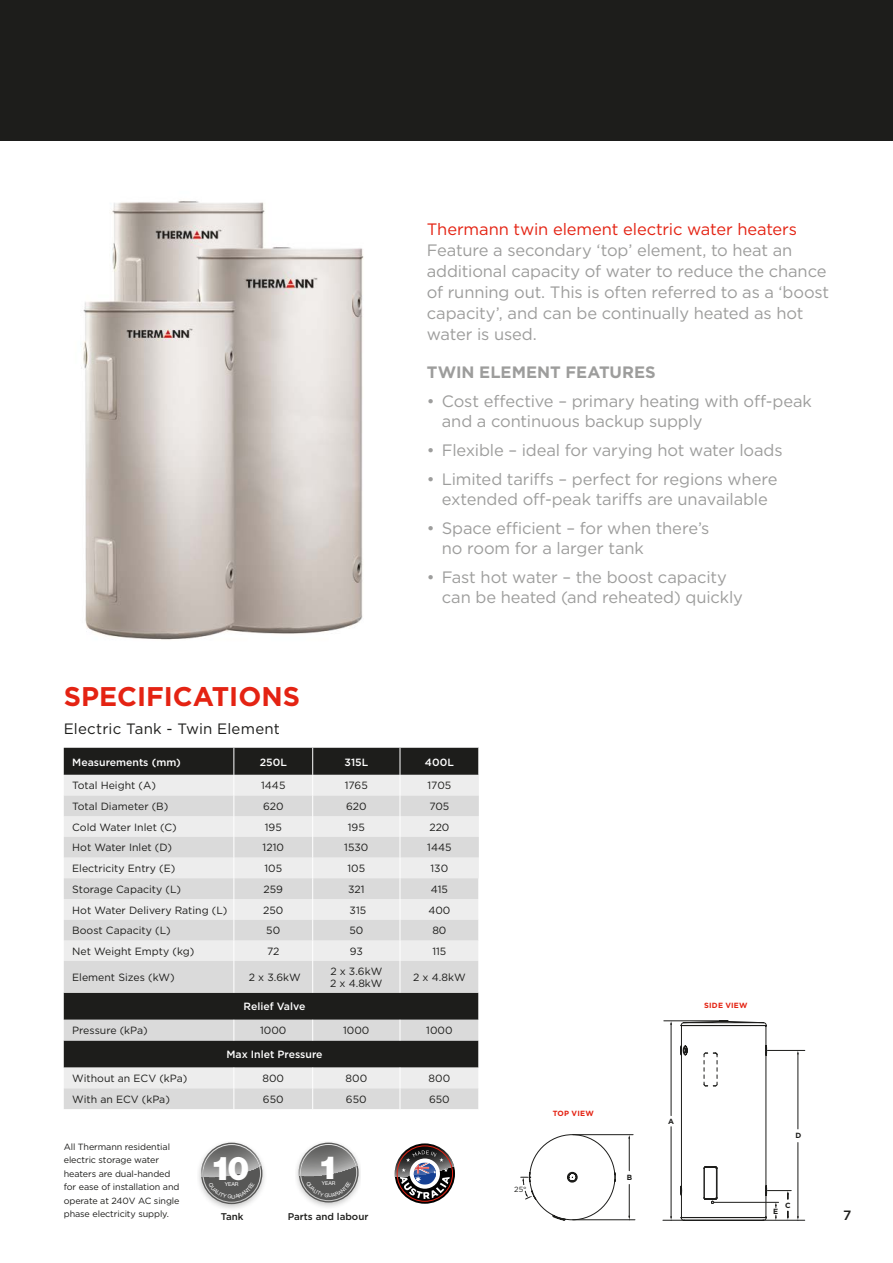
<style>
.page{position:relative;width:893px;height:1263px;background:#fff}
.page>*{position:absolute;margin:0;border:0;box-sizing:border-box;transform-origin:0 0}
.t1{font:900 32.85px "Helvetica Neue";color:#fff}
.t2{font:900 31.95px "Helvetica Neue LT Pro";color:#fff}
.L2_Sub_head{font:700 27px "Gotham";color:#e42313}
.X3{font:16.5px/21px "Gotham";letter-spacing:-.01em;color:#9d9d9c}
.L3_Body_breakout{font:700 16.5px "Gotham";letter-spacing:.005em;color:#9d9d9c}
.L3_Body_breakout-2{font:15px "Gotham";letter-spacing:.015em;color:#1d1d1b}
.t3{font:500 13.5px "Gotham";color:#1d1d1b}
.Table_body_text{font:10.5px/12.6px "Gotham";color:#1d1d1b}
.Table_heading_2{font:500 10.5px "Gotham";color:#fff}
.t4{font:500 9.75px "Gotham";color:#1d1d1b}
.t5{font:9px/13.5px "Gotham";letter-spacing:-.01em;color:#1d1d1b}
.Diagram_labels{font:700 7.5px "Gotham";letter-spacing:.03em;color:#e42313}
.t6{font:700 7.5px "Gotham";color:#1d1d1b}
.t7{font:7.5px "Gotham";color:#1d1d1b}
.t8{font:5.4px "Helvetica Neue";color:#fff}
.t9{font:5.25px "Helvetica Neue LT Pro";color:#fff}
.s1{color:#e42313}
</style>
<div class="page">
<div style="left:0;top:0;width:893px;height:141px;background:#1d1d1b"></div>
<div style="left:64px;top:748px;width:414px;height:27px;background:#1d1d1b"></div>
<div style="left:64px;top:775px;width:415px;height:20px;background:#ededed"></div>
<svg style="left:64px;top:795px;width:415px;height:314px;fill:#dadada"></svg>
<svg style="left:478px;top:748px;width:1px;height:27px"></svg>
<svg style="left:233px;top:1020px;width:1px;height:20px"></svg>
<svg style="left:312px;top:1020px;width:1px;height:20px"></svg>
<svg style="left:400px;top:1020px;width:1px;height:20px"></svg>
<svg style="left:233px;top:1067px;width:1px;height:42px"></svg>
<svg style="left:312px;top:1067px;width:1px;height:42px"></svg>
<svg style="left:400px;top:1067px;width:1px;height:42px"></svg>
<svg style="left:478px;top:993px;width:1px;height:116px"></svg>
<svg style="left:233px;top:748px;width:1px;height:213px"></svg>
<svg style="left:312px;top:748px;width:1px;height:213px"></svg>
<svg style="left:400px;top:748px;width:1px;height:213px"></svg>
<svg style="left:478px;top:878px;width:1px;height:83px"></svg>
<hr style="left:233px;top:961px;width:1px;height:32px;background:#fff">
<hr style="left:312px;top:961px;width:1px;height:32px;background:#fff">
<hr style="left:400px;top:961px;width:1px;height:32px;background:#fff">
<hr style="left:478px;top:961px;width:1px;height:32px;background:#fff">
<img style="left:83px;top:201px;width:281px;height:439px">
<img style="left:198px;top:1142px;width:67px;height:67px">
<svg style="left:395px;top:1143px;width:60px;height:61px"></svg>
<div style="left:397px;top:1145px;width:56px;height:56px;border:1px solid #e42313;border-radius:50%"></div>
<svg style="left:400px;top:1150px;width:50px;height:49px"></svg>
<img style="left:296px;top:1163px;width:65px;height:44px">
<svg style="left:663px;top:1020px;width:142px;height:201px"></svg>
<svg style="left:520px;top:1134px;width:116px;height:87px"></svg>
<svg style="left:201px;top:1143px;width:61px;height:61px"></svg>
<svg style="left:299px;top:1142px;width:60px;height:60px"></svg>
<p class="X3" style="left:427px;top:219px;width:404px"><span class="s1">Thermann twin element electric water heaters </span>Feature a secondary ‘top’ element, to heat an additional capacity of water to reduce the chance of running out. This is often referred to as a ‘boost capacity’, and can be continually heated as hot water is used.</p>
<p class="L3_Body_breakout" style="left:427px;top:362px;width:230px">TWIN ELEMENT FEATURES</p>
<p class="X3" style="left:442px;top:391px;width:372px;line-height:20.2px;text-indent:-15px">• Cost effective – primary heating with off-peak and a continuous backup supply</p>
<p class="X3" style="left:427px;top:439px;width:357px">• Flexible – ideal for varying hot water loads</p>
<p class="X3" style="left:427px;top:469px;width:352px;line-height:20.2px;text-align:center">• Limited tariffs – perfect for regions where extended off-peak tariffs are unavailable</p>
<p class="X3" style="left:442px;top:518px;width:269px;line-height:20.2px;text-indent:-15px">• Space efficient – for when there’s no room for a larger tank</p>
<p class="X3" style="left:442px;top:567px;width:302px;line-height:20.2px;text-indent:-15px">• Fast hot water – the boost capacity can be heated (and reheated) quickly</p>
<p class="L2_Sub_head" style="left:64px;top:679px;width:238px">SPECIFICATIONS</p>
<p class="L3_Body_breakout-2" style="left:64px;top:719px;width:218px">Electric Tank - Twin Element</p>
<p class="Table_heading_2" style="left:72px;top:755px;width:110px">Measurements (mm)</p>
<p class="Table_heading_2" style="left:260px;top:755px;width:29px">250L</p>
<p class="Table_heading_2" style="left:344px;top:755px;width:25px">315L</p>
<p class="Table_heading_2" style="left:425px;top:755px;width:30px">400L</p>
<p class="Table_body_text" style="left:72px;top:779px;width:85px">Total Height (A)</p>
<p class="Table_body_text" style="left:261px;top:779px;width:26px">1445</p>
<p class="Table_body_text" style="left:345px;top:779px;width:25px">1765</p>
<p class="Table_body_text" style="left:428px;top:779px;width:25px">1705</p>
<p class="Table_body_text" style="left:72px;top:800px;width:98px">Total Diameter (B)</p>
<p class="Table_body_text" style="left:263px;top:800px;width:22px">620</p>
<p class="Table_body_text" style="left:346px;top:800px;width:22px">620</p>
<p class="Table_body_text" style="left:429px;top:800px;width:21px">705</p>
<p class="Table_body_text" style="left:72px;top:820px;width:106px">Cold Water Inlet (C)</p>
<p class="Table_body_text" style="left:265px;top:820px;width:18px">195</p>
<p class="Table_body_text" style="left:348px;top:820px;width:18px">195</p>
<p class="Table_body_text" style="left:429px;top:820px;width:22px">220</p>
<p class="Table_body_text" style="left:72px;top:841px;width:101px">Hot Water Inlet (D)</p>
<p class="Table_body_text" style="left:263px;top:841px;width:23px">1210</p>
<p class="Table_body_text" style="left:344px;top:841px;width:26px">1530</p>
<p class="Table_body_text" style="left:427px;top:841px;width:26px">1445</p>
<p class="Table_body_text" style="left:72px;top:862px;width:105px">Electricity Entry (E)</p>
<p class="Table_body_text" style="left:264px;top:862px;width:19px">105</p>
<p class="Table_body_text" style="left:347px;top:862px;width:19px">105</p>
<p class="Table_body_text" style="left:431px;top:862px;width:19px">130</p>
<p class="Table_body_text" style="left:72px;top:882px;width:110px">Storage Capacity (L)</p>
<p class="Table_body_text" style="left:264px;top:882px;width:21px">259</p>
<p class="Table_body_text" style="left:348px;top:882px;width:18px">321</p>
<p class="Table_body_text" style="left:431px;top:882px;width:19px">415</p>
<p class="Table_body_text" style="left:72px;top:903px;width:157px">Hot Water Delivery Rating (L)</p>
<p class="Table_body_text" style="left:263px;top:903px;width:22px">250</p>
<p class="Table_body_text" style="left:350px;top:903px;width:18px">315</p>
<p class="Table_body_text" style="left:428px;top:903px;width:24px">400</p>
<p class="Table_body_text" style="left:72px;top:924px;width:100px">Boost Capacity (L)</p>
<p class="Table_body_text" style="left:266px;top:924px;width:15px">50</p>
<p class="Table_body_text" style="left:349px;top:924px;width:15px">50</p>
<p class="Table_body_text" style="left:432px;top:924px;width:16px">80</p>
<p class="Table_body_text" style="left:72px;top:945px;width:124px">Net Weight Empty (kg)</p>
<p class="Table_body_text" style="left:267px;top:945px;width:14px">72</p>
<p class="Table_body_text" style="left:350px;top:945px;width:15px">93</p>
<p class="Table_body_text" style="left:432px;top:945px;width:15px">115</p>
<p class="Table_body_text" style="left:72px;top:971px;width:104px">Element Sizes (kW)</p>
<p class="Table_body_text" style="left:249px;top:971px;width:54px">2 x 3.6kW</p>
<p class="Table_body_text" style="left:330px;top:964px;width:54px">2 x 3.6kW<br>2 x 4.8kW</p>
<p class="Table_body_text" style="left:413px;top:971px;width:54px">2 x 4.8kW</p>
<p class="Table_heading_2" style="left:244px;top:1000px;width:63px">Relief Valve</p>
<p class="Table_body_text" style="left:72px;top:1024px;width:77px">Pressure (kPa)</p>
<p class="Table_body_text" style="left:260px;top:1024px;width:28px">1000</p>
<p class="Table_body_text" style="left:343px;top:1024px;width:28px">1000</p>
<p class="Table_body_text" style="left:426px;top:1024px;width:28px">1000</p>
<p class="Table_heading_2" style="left:226px;top:1048px;width:98px">Max Inlet Pressure</p>
<p class="Table_body_text" style="left:72px;top:1072px;width:117px">Without an ECV (kPa)</p>
<p class="Table_body_text" style="left:262px;top:1072px;width:23px">800</p>
<p class="Table_body_text" style="left:346px;top:1072px;width:23px">800</p>
<p class="Table_body_text" style="left:429px;top:1072px;width:23px">800</p>
<p class="Table_body_text" style="left:72px;top:1093px;width:99px">With an ECV (kPa)</p>
<p class="Table_body_text" style="left:263px;top:1093px;width:22px">650</p>
<p class="Table_body_text" style="left:346px;top:1093px;width:22px">650</p>
<p class="Table_body_text" style="left:429px;top:1093px;width:22px">650</p>
<p class="t5" style="left:64px;top:1140px;width:117px">All Thermann residential electric storage water heaters are dual-handed for ease of installation and operate at 240V AC single phase electricity supply.</p>
<p class="t2" style="left:318px;top:1148px;width:23px">1</p>
<p class="t9" style="left:322px;top:1180px;width:15px">YEAR</p>
<p class="t1" style="left:210px;top:1148px;width:41px">10</p>
<p class="t8" style="left:225px;top:1181px;width:15px">YEAR</p>
<p class="t4" style="left:221px;top:1210px;width:24px">Tank</p>
<p class="t4" style="left:288px;top:1210px;width:82px">Parts and labour</p>
<p class="Diagram_labels" style="left:704px;top:1000px;width:45px">SIDE VIEW</p>
<p class="Diagram_labels" style="left:553px;top:1108px;width:43px">TOP VIEW</p>
<p class="t7" style="left:514px;top:1184px;width:14px">25°</p>
<p class="t6" style="left:627px;top:1173px;width:7px">B</p>
<p class="t6" style="left:668px;top:1116px;width:7px">A</p>
<p class="t6" style="left:795px;top:1131px;width:7px">D</p>
<p class="t6" style="left:785px;top:1200px;width:7px">C</p>
<p class="t6" style="left:773px;top:1206px;width:7px">E</p>
<p class="t3" style="left:843px;top:1207px;width:10px">7</p>
</div>
